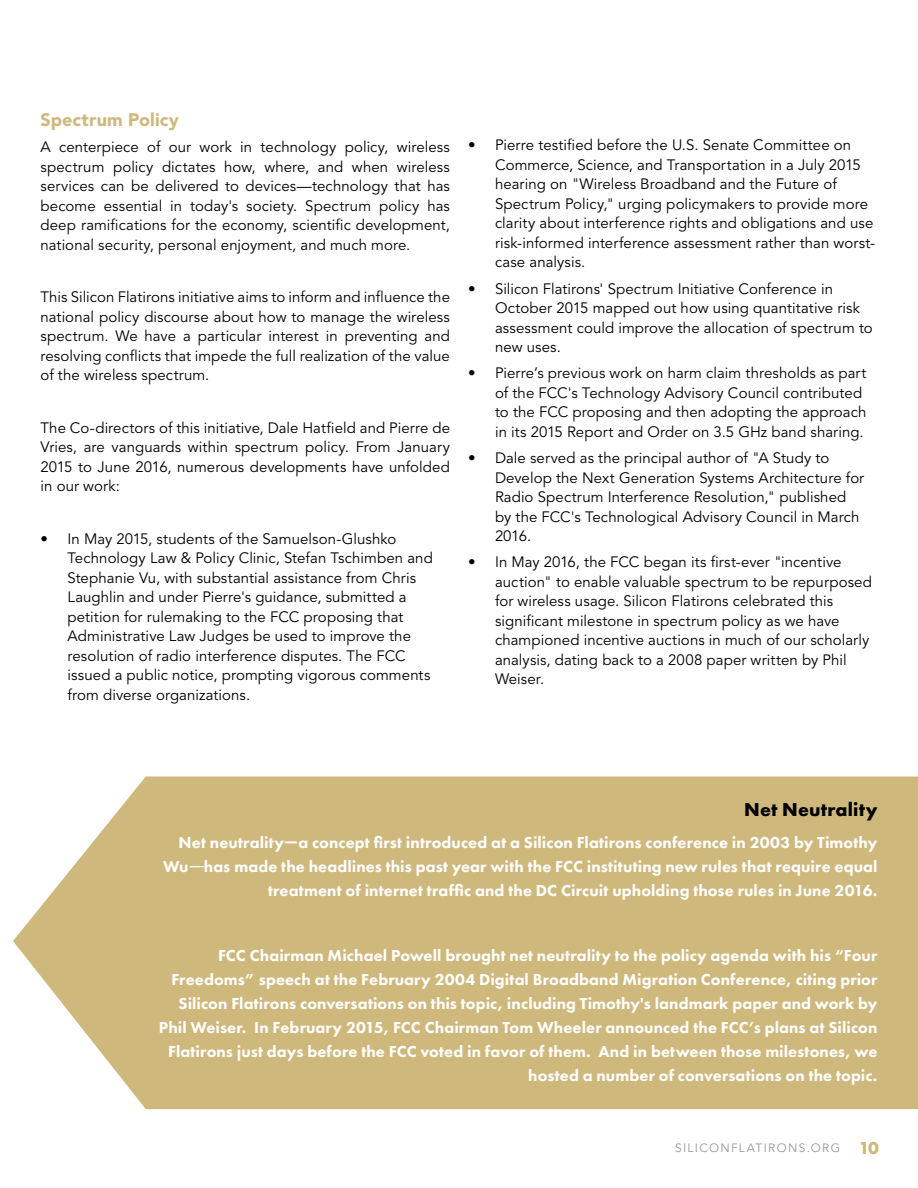
<style>
.page{position:relative;width:918px;height:1188px;background:#fff}
.page>*{position:absolute;margin:0;border:0;box-sizing:border-box;transform-origin:0 0}
.t1{font:700 19.5px "Futura PT";letter-spacing:.01em;color:#000}
.t2{font:900 18px "Avenir LT Std";letter-spacing:.005em;color:#cfb87c}
.t3{font:800 16.5px/24px "Futura PT";letter-spacing:.005em;color:#fff;text-align:right}
.t4{font:15px/19.5px "Avenir LT Std";letter-spacing:.005em;color:#000}
.t5{font:12px "Avenir LT Std";letter-spacing:.11em;color:#95979a}
.s1{font-family:"Tekton Pro";font-weight:700;font-style:italic}
.s2{font-family:"Futura PT";font-weight:700;font-size:18px;color:#cfb87c}
</style>
<div class="page">
<svg style="left:13px;top:777px;width:905px;height:332px;background:#d2bd85"></svg>
<p class="t2" style="left:40px;top:109px;width:140px">Spectrum Policy</p>
<p class="t4" style="left:40px;top:138px;width:411px;text-align:justify">A centerpiece of our work in technology policy, wireless spectrum policy dictates how, where, and when wireless services can be delivered to devices—technology that has become essential in today's society. Spectrum policy has deep ramifications for the economy, scientific development, national security, personal enjoyment, and much more.</p>
<p class="t4" style="left:40px;top:288px;width:411px;text-align:justify">This Silicon Flatirons initiative aims to inform and influence the national policy discourse about how to manage the wireless spectrum. We have a particular interest in preventing and resolving conflicts that impede the full realization of the value of the wireless spectrum.</p>
<p class="t4" style="left:40px;top:418px;width:411px;text-align:justify">The Co-directors of this initiative, Dale Hatfield and Pierre de Vries, are vanguards within spectrum policy. From January 2015 to June 2016, numerous developments have unfolded in our work:</p>
<p class="t4" style="left:68px;top:529px;width:367px;text-indent:-27px">• In May 2015, students of the Samuelson-Glushko Technology Law &amp; Policy Clinic, Stefan Tschimben and Stephanie Vu, with substantial assistance from Chris Laughlin and under Pierre's guidance, submitted a petition for rulemaking to the FCC proposing that Administrative Law Judges be used to improve the resolution of radio interference disputes. The FCC issued a public notice, prompting vigorous comments from diverse organizations.</p>
<p class="t4" style="left:495px;top:136px;width:382px;text-indent:-27px">• Pierre testified before the U.S. Senate Committee on Commerce, Science, and Transportation in a July 2015 hearing on "Wireless Broadband and the Future of Spectrum Policy," urging policymakers to provide more clarity about interference rights and obligations and use risk-informed interference assessment rather than worst&shy;case analysis.</p>
<p class="t4" style="left:495px;top:279px;width:379px;text-indent:-27px">• Silicon Flatirons' Spectrum Initiative Conference in October 2015 mapped out how using quantitative risk assessment could improve the allocation of spectrum to new uses.</p>
<p class="t4" style="left:495px;top:364px;width:373px;text-indent:-27px">• Pierre’s previous work on harm claim thresholds as part of the FCC's Technology Advisory Council contributed to the FCC proposing and then adopting the approach in its 2015 Report and Order on 3.5 GHz band sharing.</p>
<p class="t4" style="left:495px;top:449px;width:371px;text-indent:-27px">• Dale served as the principal author of "A Study to Develop the Next Generation Systems Architecture for Radio Spectrum Interference Resolution," published by the FCC's Technological Advisory Council in March 2016.</p>
<p class="t4" style="left:495px;top:553px;width:378px;text-indent:-27px">• In May 2016, the FCC began its first-ever "incentive auction" to enable valuable spectrum to be repurposed for wireless usage. Silicon Flatirons celebrated this significant milestone in spectrum policy as we have championed incentive auctions in much of our scholarly analysis, dating back to a 2008 paper written by Phil Weiser.</p>
<h1 class="t1" style="left:744px;top:796px;width:135px">Net Neutrality</h1>
<p class="t3" style="left:163px;top:830px;width:716px">Net neutrality—a concept first introduced at a Silicon Flatirons conference in 2003 by Timothy<br>Wu<span class="s1">—</span>has made the headlines this past year with the FCC instituting new rules that require equal treatment of internet traffic and the DC Circuit upholding those rules in June 2016.</p>
<p class="t3" style="left:159px;top:943px;width:720px">FCC Chairman Michael Powell brought net neutrality to the policy agenda with his “Four Freedoms” speech at the February 2004 Digital Broadband Migration Conference, citing prior Silicon Flatirons conversations on this topic, including Timothy's landmark paper and work by Phil Weiser. In February 2015, FCC Chairman Tom Wheeler announced the FCC’s plans at Silicon Flatirons just days before the FCC voted in favor of them. And in between those milestones, we hosted a number of conversations on the topic.</p>
<p class="t5" style="left:675px;top:1141px;width:205px">SILICONFLATIRONS.ORG <span class="s2">10</span></p>
</div>
